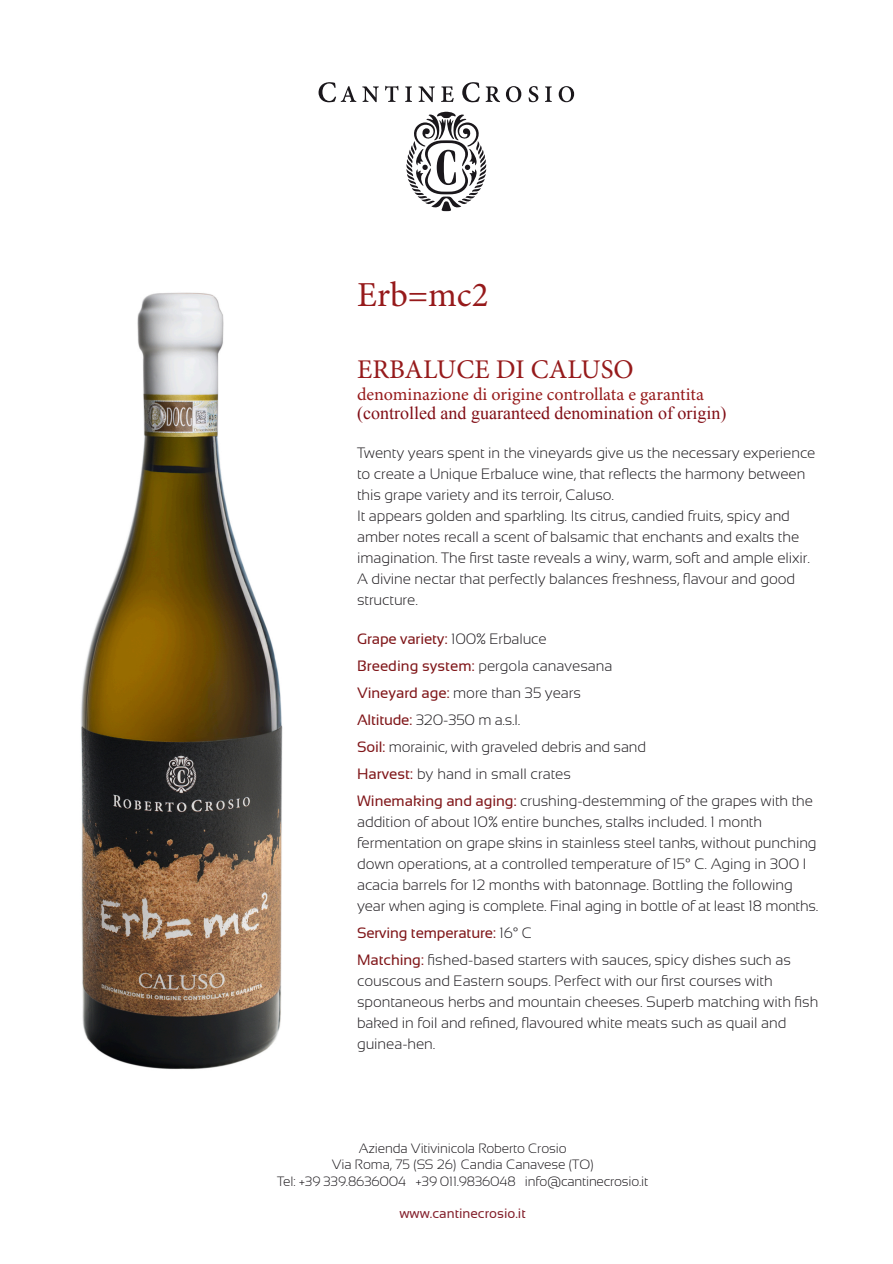
<style>
.page{position:relative;width:893px;height:1264px;background:#fff}
.page>*{position:absolute;margin:0;border:0;box-sizing:border-box;transform-origin:0 0}
.t1{font:35.1px "Minion Pro";color:#961a1b}
.t2{font:27px "Minion Pro";color:#961a1b}
.t3{font:18px "Times New Roman";color:#810d15}
.t4{font:18px "Minion Pro";color:#961a1b}
.t5{font:300 15px/21px "Sansation";letter-spacing:-.005em;color:#1a171b}
.t6{font:300 13.5px/16.2px "Sansation";letter-spacing:-.01em;color:#1a171b;text-align:center}
.t7{font:13.5px "Sansation";color:#84202c}
.s1{font-weight:400;color:#7f1518}
</style>
<div class="page">
<img style="left:81px;top:211px;width:368px;height:859px">
<svg style="left:406px;top:112px;width:80px;height:99px"></svg>
<svg style="left:486px;top:86px;width:14px;height:16px"></svg>
<svg style="left:506px;top:86px;width:15px;height:16px"></svg>
<svg style="left:528px;top:86px;width:10px;height:16px"></svg>
<svg style="left:545px;top:86px;width:7px;height:16px"></svg>
<svg style="left:559px;top:86px;width:15px;height:16px"></svg>
<svg style="left:441px;top:86px;width:13px;height:16px"></svg>
<svg style="left:462px;top:82px;width:18px;height:20px"></svg>
<svg style="left:362px;top:86px;width:17px;height:16px"></svg>
<svg style="left:385px;top:86px;width:13px;height:16px"></svg>
<svg style="left:405px;top:86px;width:7px;height:16px"></svg>
<svg style="left:418px;top:86px;width:17px;height:16px"></svg>
<svg style="left:318px;top:82px;width:38px;height:20px"></svg>
<h1 class="t1" style="left:357px;top:280px;width:133px">Erb=mc2</h1>
<h2 class="t2" style="left:357px;top:358px;width:278px">ERBALUCE DI CALUSO</h2>
<p class="t4" style="left:357px;top:387px;width:348px">denominazione di origine controllata e garantita</p>
<p class="t3" style="left:357px;top:406px;width:371px">(controlled and guaranteed denomination of origin)</p>
<p class="t5" style="left:357px;top:443px;width:460px">Twenty years spent in the vineyards give us the necessary experience to create a Unique Erbaluce wine, that reflects the harmony between this grape variety and its terroir, Caluso.<br>It appears golden and sparkling. Its citrus, candied fruits, spicy and amber notes recall a scent of balsamic that enchants and exalts the imagination. The first taste reveals a winy, warm, soft and ample elixir.<br>A divine nectar that perfectly balances freshness, flavour and good structure.</p>
<p class="t5" style="left:357px;top:626px;width:457px;line-height:27px"><span class="s1">Grape variety:</span> 100% Erbaluce<br><span class="s1">Breeding system:</span> pergola canavesana<br><span class="s1">Vineyard age:</span> more than 35 years<br><span class="s1">Altitude:</span> 320-350 m a.s.l.<br><span class="s1">Soil:</span> morainic, with graveled debris and sand<br><span class="s1">Harvest:</span> by hand in small crates<br><span class="s1">Winemaking and aging:</span> crushing-destemming of the grapes with the</p>
<p class="t5" style="left:357px;top:812px;width:463px">addition of about 10% entire bunches, stalks included. 1 month fermentation on grape skins in stainless steel tanks, without punching down operations, at a controlled temperature of 15° C. Aging in 300 l acacia barrels for 12 months with batonnage. Bottling the following year when aging is complete. Final aging in bottle of at least 18 months.</p>
<p class="t5" style="left:357px;top:920px;width:435px;line-height:27px"><span class="s1">Serving temperature:</span> 16° C<br><span class="s1">Matching:</span> fished-based starters with sauces, spicy dishes such as</p>
<p class="t5" style="left:357px;top:971px;width:463px">couscous and Eastern soups. Perfect with our first courses with spontaneous herbs and mountain cheeses. Superb matching with fish baked in foil and refined, flavoured white meats such as quail and guinea-hen.</p>
<p class="t6" style="left:277px;top:1141px;width:373px">Azienda Vitivinicola Roberto Crosio<br>Via Roma, 75 (SS 26) Candia Canavese (TO)<br>Tel: +39 339.8636004 +39 011.9836048 info@cantinecrosio.it</p>
<p class="t7" style="left:399px;top:1207px;width:128px">www.cantinecrosio.it</p>
</div>
